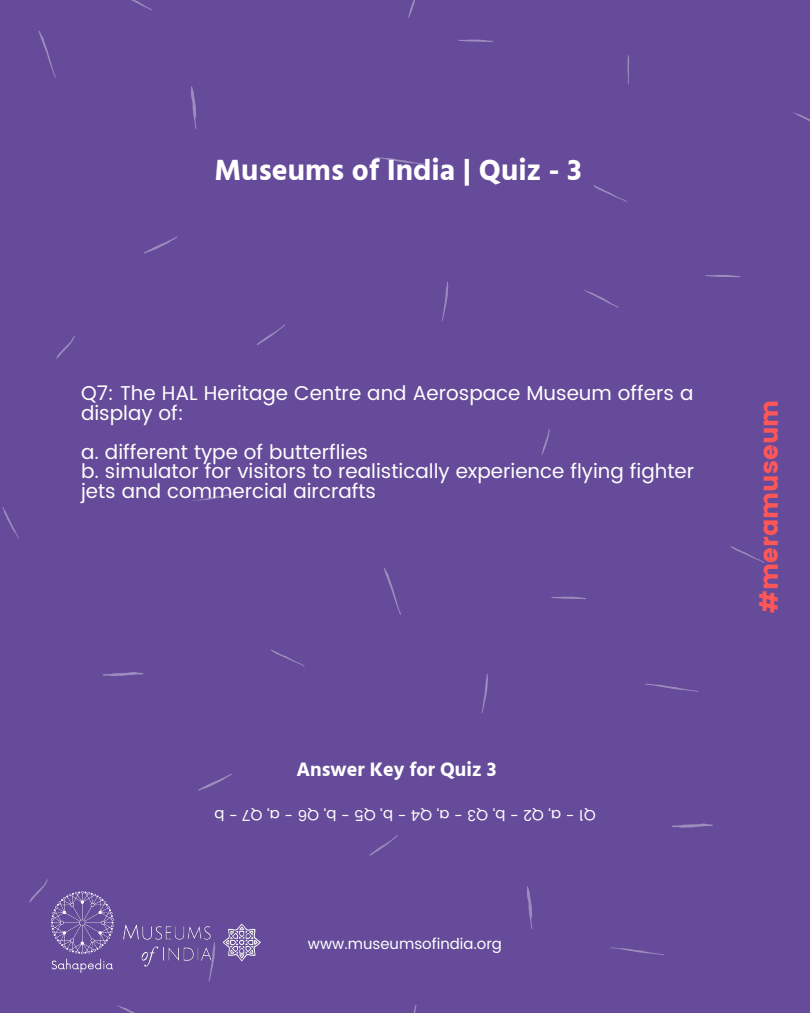
<style>
.page{position:relative;width:810px;height:1013px;background:#fff}
.page>*{position:absolute;margin:0;border:0;box-sizing:border-box;transform-origin:0 0}
.t1{font:700 30px "Hind";color:#fff}
.t2{font:25px "Poppins";color:#ff5757}
.t3{font:20px/19.5px "Poppins";color:#fff}
.t4{font:700 20px "Hind";color:#fff}
.t5{font:15px "Poppins";color:#fff}
</style>
<div class="page">
<div style="left:0;top:0;width:810px;height:1012px;background:#654b99"></div>
<svg style="left:191px;top:86px;width:6px;height:43px"></svg>
<svg style="left:38px;top:31px;width:18px;height:47px"></svg>
<svg style="left:375px;top:157px;width:53px;height:8px"></svg>
<svg style="left:144px;top:236px;width:34px;height:17px"></svg>
<svg style="left:199px;top:491px;width:44px;height:9px"></svg>
<svg style="left:442px;top:281px;width:6px;height:40px"></svg>
<svg style="left:793px;top:112px;width:17px;height:10px"></svg>
<svg style="left:3px;top:507px;width:16px;height:31px"></svg>
<svg style="left:458px;top:40px;width:35px;height:2px"></svg>
<svg style="left:257px;top:324px;width:28px;height:21px"></svg>
<svg style="left:56px;top:335px;width:19px;height:24px"></svg>
<svg style="left:594px;top:185px;width:33px;height:17px"></svg>
<svg style="left:103px;top:672px;width:41px;height:4px"></svg>
<svg style="left:527px;top:886px;width:5px;height:43px"></svg>
<svg style="left:384px;top:568px;width:17px;height:46px"></svg>
<svg style="left:645px;top:683px;width:52px;height:8px"></svg>
<svg style="left:198px;top:773px;width:34px;height:17px"></svg>
<svg style="left:481px;top:674px;width:7px;height:39px"></svg>
<svg style="left:584px;top:290px;width:34px;height:18px"></svg>
<svg style="left:672px;top:823px;width:41px;height:4px"></svg>
<svg style="left:610px;top:947px;width:54px;height:8px"></svg>
<svg style="left:208px;top:974px;width:3px;height:7px"></svg>
<svg style="left:117px;top:1005px;width:16px;height:7px"></svg>
<svg style="left:131px;top:0;width:21px;height:10px"></svg>
<svg style="left:705px;top:275px;width:35px;height:2px"></svg>
<svg style="left:731px;top:546px;width:33px;height:17px"></svg>
<svg style="left:551px;top:596px;width:35px;height:3px"></svg>
<svg style="left:370px;top:835px;width:28px;height:20px"></svg>
<svg style="left:29px;top:879px;width:19px;height:23px"></svg>
<svg style="left:271px;top:649px;width:34px;height:17px"></svg>
<svg style="left:542px;top:429px;width:8px;height:26px"></svg>
<svg style="left:408px;top:0;width:7px;height:18px"></svg>
<svg style="left:627px;top:55px;width:2px;height:30px"></svg>
<img style="left:40px;top:889px;width:74px;height:84px">
<img style="left:123px;top:923px;width:137px;height:51px">
<h1 class="t1" style="left:215px;top:152px;width:369px">Museums of India | Quiz - 3</h1>
<p class="t3" style="left:81px;top:383px;width:614px">Q7: The HAL Heritage Centre and Aerospace Museum offers a display of:</p>
<p class="t3" style="left:81px;top:442px;width:615px">a. different type of butterflies<br>b. simulator for visitors to realistically experience flying fighter jets and commercial aircrafts</p>
<p class="t4" style="left:296px;top:757px;width:202px">Answer Key for Quiz 3</p>
<p class="t5" style="left:596px;top:823px;width:383px;rotate:-180deg">Q 1 - a Q, 2 - b Q, 3 - a Q, 4 - b Q, 5 - b Q, 6 - a Q, 7 - b</p>
<p class="t5" style="left:308px;top:934px;width:196px">www.museumsofindia.org</p>
<p class="t2" style="left:755px;top:613px;width:215px;rotate:-90deg">#meramuseum</p>
</div>
